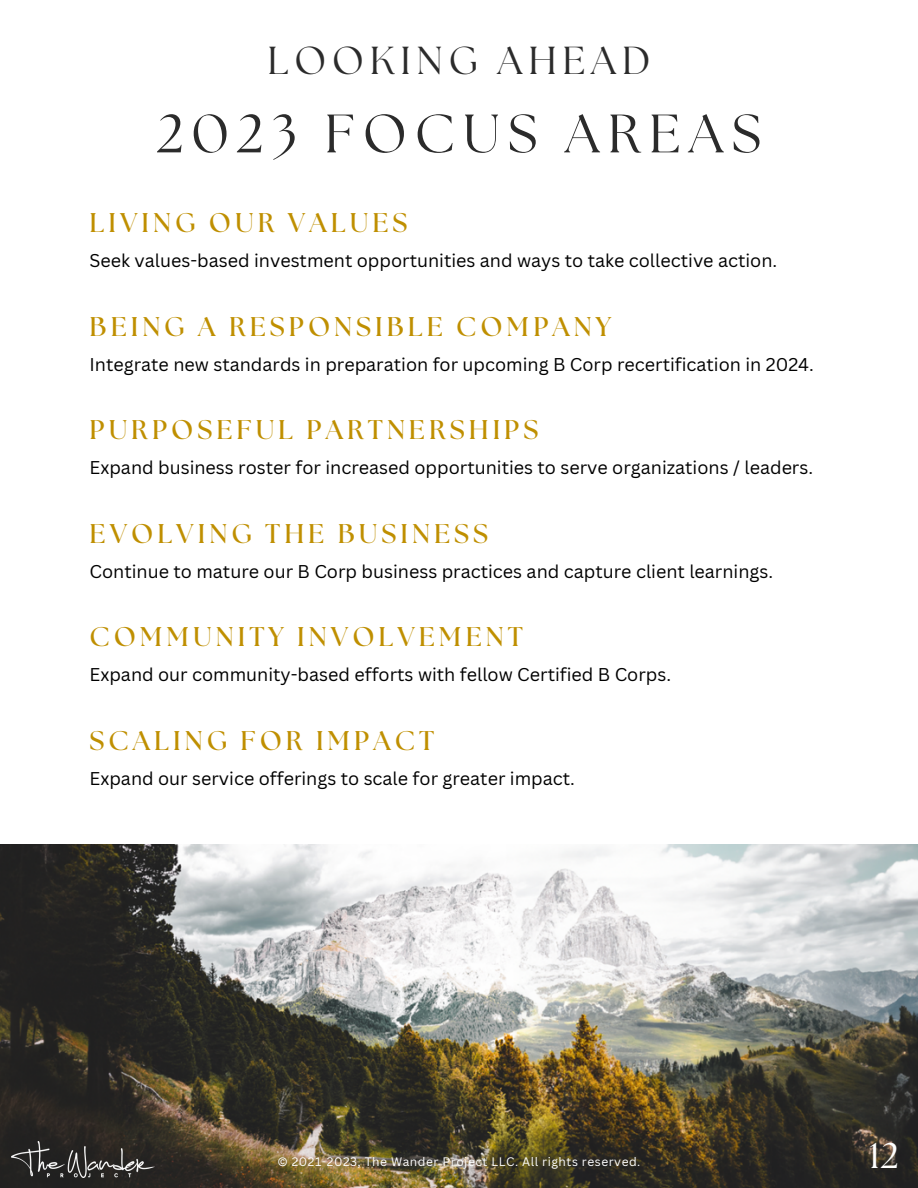
<style>
.page{position:relative;width:918px;height:1188px;background:#fff}
.page>*{position:absolute;margin:0;border:0;box-sizing:border-box;transform-origin:0 0}
.t1{font:54px "The Seasons";letter-spacing:.15em;color:#2b2b2b}
.t2{font:39px "The Seasons";letter-spacing:.15em;color:#2b2b2b}
.t3{font:35.85px "The Seasons";color:#fff}
.t4{font:700 27px "The Seasons";letter-spacing:.15em;color:#bf8f00}
.t5{font:18px "Canva Sans";color:#000}
.t6{font:12px "Canva Sans";letter-spacing:.045em;color:#fff}
</style>
<div class="page">
<img style="left:0;top:845px;width:918px;height:343px">
<img style="left:12px;top:1141px;width:143px;height:36px">
<p class="t2" style="left:268px;top:43px;width:384px">LOOKING AHEAD</p>
<p class="t1" style="left:157px;top:109px;width:606px">2023 FOCUS AREAS</p>
<p class="t4" style="left:90px;top:211px;width:319px">LIVING OUR VALUES</p>
<p class="t5" style="left:90px;top:248px;width:689px">Seek values-based investment opportunities and ways to take collective action.</p>
<p class="t4" style="left:90px;top:314px;width:523px">BEING A RESPONSIBLE COMPANY</p>
<p class="t5" style="left:90px;top:352px;width:726px">Integrate new standards in preparation for upcoming B Corp recertification in 2024.</p>
<p class="t4" style="left:90px;top:418px;width:450px">PURPOSEFUL PARTNERSHIPS</p>
<p class="t5" style="left:90px;top:455px;width:725px">Expand business roster for increased opportunities to serve organizations / leaders.</p>
<p class="t4" style="left:90px;top:521px;width:400px">EVOLVING THE BUSINESS</p>
<p class="t5" style="left:90px;top:559px;width:685px">Continue to mature our B Corp business practices and capture client learnings.</p>
<p class="t4" style="left:90px;top:625px;width:435px">COMMUNITY INVOLVEMENT</p>
<p class="t5" style="left:90px;top:662px;width:583px">Expand our community-based efforts with fellow Certified B Corps.</p>
<p class="t4" style="left:90px;top:728px;width:346px">SCALING FOR IMPACT</p>
<p class="t5" style="left:90px;top:766px;width:487px">Expand our service offerings to scale for greater impact.</p>
<p class="t6" style="left:278px;top:1154px;width:364px">© 2021-2023, The Wander Project LLC. All rights reserved.</p>
<p class="t3" style="left:869px;top:1139px;width:31px">12</p>
</div>
